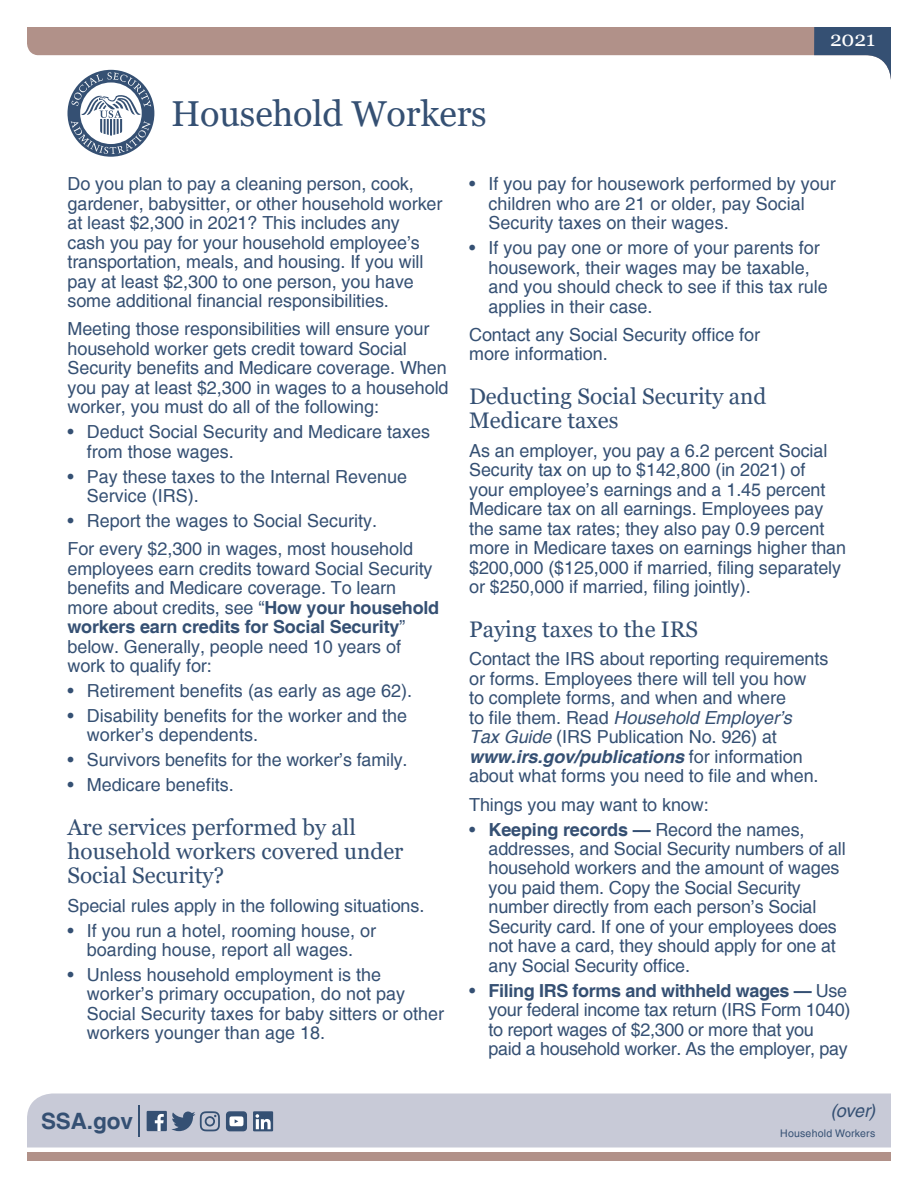
<style>
.page{position:relative;width:918px;height:1188px;background:#fff}
.page>*{position:absolute;margin:0;border:0;box-sizing:border-box;transform-origin:0 0}
.t1{font:36px "Georgia";letter-spacing:-.005em;color:#355073}
.t2{font:22.5px/24px "Georgia";color:#355073}
.t3{font:700 22.5px "Helvetica";letter-spacing:-.005em;color:#355073}
.t4{font:21px "Georgia";color:#fff}
.t5{font:18px/19.5px "Helvetica";letter-spacing:-.005em;color:#355073}
.t6{font:italic 18px "Helvetica";color:#355073}
.t7{font:10.5px "Helvetica";letter-spacing:.02em;color:#355073}
.s1{font-weight:700}
.s2{font-style:italic}
.s3{font-weight:700;font-style:italic}
</style>
<div class="page">
<div style="left:27px;top:1094px;width:864px;height:54px;background:#c8cad7"></div>
<div style="left:27px;top:1153px;width:864px;height:8px;background:#b19189"></div>
<svg style="left:27px;top:27px;width:787px;height:45px;fill:#b19189"></svg>
<svg style="left:814px;top:27px;width:77px;height:53px"></svg>
<hr style="left:138px;top:1105px;width:1px;height:32px;background:#355073">
<div style="left:68px;top:70px;width:86px;height:87px;background:#355073;border-radius:50%"></div>
<svg style="left:71px;top:72px;width:80px;height:82px"></svg>
<div style="left:147px;top:1111px;width:20px;height:20px;background:#355073"></div>
<svg style="left:155px;top:1114px;width:9px;height:17px"></svg>
<svg style="left:226px;top:1111px;width:21px;height:20px"></svg>
<svg style="left:171px;top:1111px;width:49px;height:20px"></svg>
<svg style="left:253px;top:1111px;width:20px;height:20px"></svg>
<svg style="left:256px;top:1114px;width:15px;height:15px"></svg>
<h1 class="t1" style="left:171px;top:92px;width:317px">Household Workers</h1>
<h1 class="t4" style="left:830px;top:26px;width:47px">2021</h1>
<p class="t5" style="left:68px;top:175px;width:377px">Do you plan to pay a cleaning person, cook, gardener, babysitter, or other household worker at least $2,300 in 2021? This includes any<br>cash you pay for your household employee’s transportation, meals, and housing. If you will pay at least $2,300 to one person, you have some additional financial responsibilities.</p>
<p class="t5" style="left:68px;top:320px;width:383px">Meeting those responsibilities will ensure your household worker gets credit toward Social Security benefits and Medicare coverage. When you pay at least $2,300 in wages to a household worker, you must do all of the following:</p>
<p class="t5" style="left:87px;top:423px;width:345px;text-indent:-19px">• Deduct Social Security and Medicare taxes from those wages.</p>
<p class="t5" style="left:87px;top:467px;width:322px;text-indent:-19px">• Pay these taxes to the Internal Revenue<br>Service (IRS).</p>
<p class="t5" style="left:68px;top:512px;width:311px">• Report the wages to Social Security.</p>
<p class="t5" style="left:68px;top:540px;width:373px">For every $2,300 in wages, most household employees earn credits toward Social Security benefits and Medicare coverage. To learn more about credits, see “<span class="s1">How your household workers earn credits for Social Security</span>” below. Generally, people need 10 years of work to qualify for:</p>
<p class="t5" style="left:68px;top:682px;width:346px">• Retirement benefits (as early as age 62).</p>
<p class="t5" style="left:87px;top:707px;width:322px;text-indent:-19px">• Disability benefits for the worker and the worker’s dependents.</p>
<p class="t5" style="left:68px;top:751px;width:342px">• Survivors benefits for the worker’s family.</p>
<p class="t5" style="left:68px;top:776px;width:168px">• Medicare benefits.</p>
<h1 class="t2" style="left:68px;top:816px;width:338px">Are services performed by all household workers covered under<br>Social Security?</h1>
<p class="t5" style="left:68px;top:896px;width:358px">Special rules apply in the following situations.</p>
<p class="t5" style="left:68px;top:921px;width:310px;text-align:center">• If you run a hotel, rooming house, or boarding house, report all wages.</p>
<p class="t5" style="left:87px;top:965px;width:359px;text-indent:-19px">• Unless household employment is the worker’s primary occupation, do not pay Social Security taxes for baby sitters or other workers younger than age 18.</p>
<p class="t3" style="left:41px;top:1108px;width:93px">SSA.gov</p>
<p class="t5" style="left:489px;top:175px;width:349px;text-indent:-19px">• If you pay for housework performed by your children who are 21 or older, pay Social<br>Security taxes on their wages.</p>
<p class="t5" style="left:489px;top:239px;width:341px;text-indent:-19px">• If you pay one or more of your parents for housework, their wages may be taxable, and you should check to see if this tax rule applies in their case.</p>
<p class="t5" style="left:469px;top:325px;width:292px">Contact any Social Security office for more information.</p>
<h1 class="t2" style="left:469px;top:385px;width:299px">Deducting Social Security and<br>Medicare taxes</h1>
<p class="t5" style="left:469px;top:441px;width:379px">As an employer, you pay a 6.2 percent Social Security tax on up to $142,800 (in 2021) of<br>your employee’s earnings and a 1.45 percent Medicare tax on all earnings. Employees pay the same tax rates; they also pay 0.9 percent more in Medicare taxes on earnings higher than $200,000 ($125,000 if married, filing separately or $250,000 if married, filing jointly).</p>
<h1 class="t2" style="left:469px;top:618px;width:231px">Paying taxes to the IRS</h1>
<p class="t5" style="left:469px;top:650px;width:361px">Contact the IRS about reporting requirements or forms. Employees there will tell you how<br>to complete forms, and when and where<br>to file them. Read <span class="s2">Household Employer’s<br>Tax Guide</span> (IRS Publication No. 926) at <span class="s3">www.irs.gov/publications</span> for information about what forms you need to file and when.</p>
<p class="t5" style="left:469px;top:795px;width:241px">Things you may want to know:</p>
<p class="t5" style="left:489px;top:820px;width:359px;text-indent:-19px">• <span class="s1">Keeping records —</span> Record the names, addresses, and Social Security numbers of all household workers and the amount of wages you paid them. Copy the Social Security number directly from each person’s Social Security card. If one of your employees does not have a card, they should apply for one at any Social Security office.</p>
<p class="t5" style="left:489px;top:981px;width:363px;text-indent:-19px">• <span class="s1">Filing IRS forms and withheld wages —</span> Use your federal income tax return (IRS Form 1040) to report wages of $2,300 or more that you paid a household worker. As the employer, pay</p>
<p class="t6" style="left:831px;top:1101px;width:46px">(over)</p>
<p class="t7" style="left:780px;top:1127px;width:97px">Household Workers</p>
</div>
